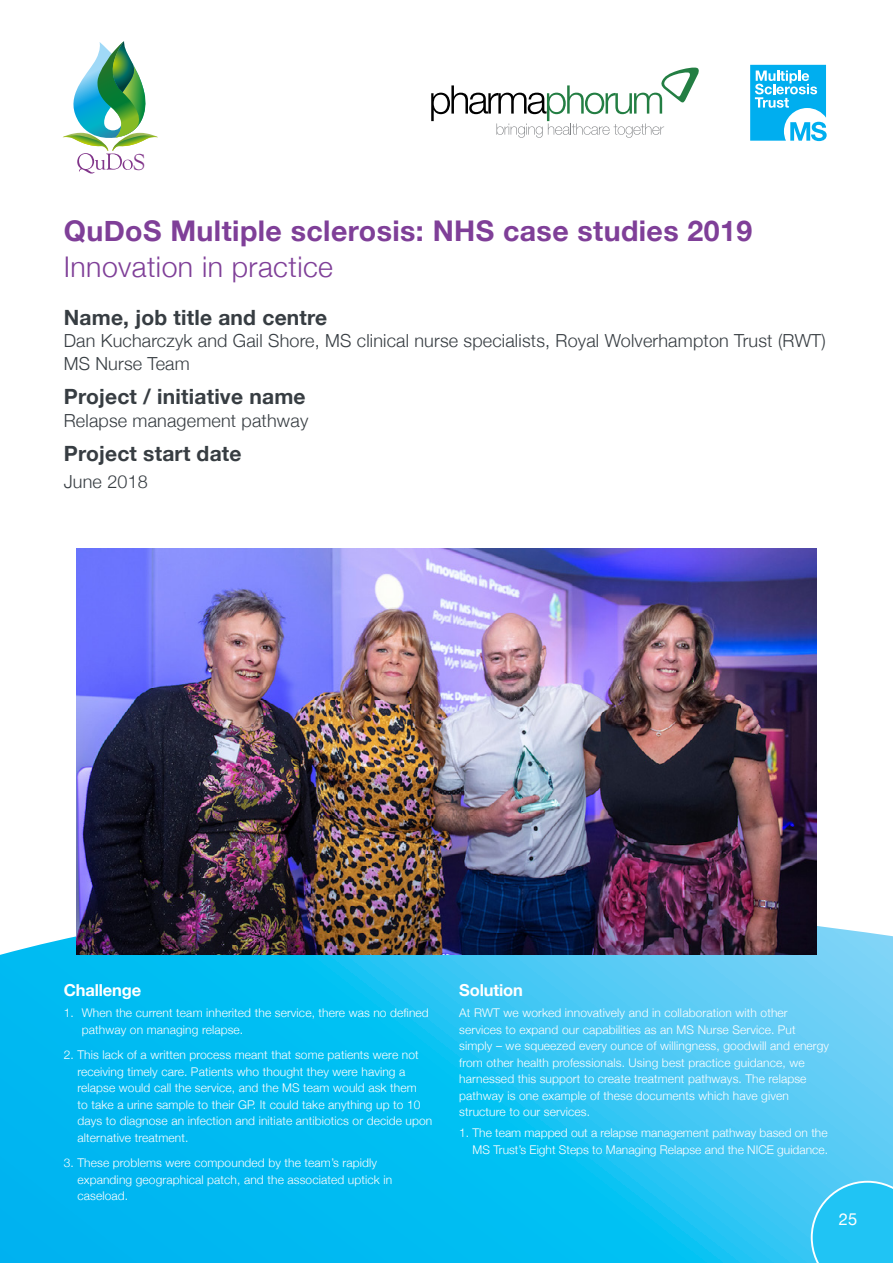
<style>
.page{position:relative;width:893px;height:1263px;background:#fff}
.page>*{position:absolute;margin:0;border:0;box-sizing:border-box;transform-origin:0 0}
.t1{font:700 28.5px "Helvetica Neue";letter-spacing:.015em;color:#7f3f98}
.t2{font:300 28.5px "Helvetica Neue";letter-spacing:.015em;color:#7f3f98}
.t3{font:22.65px "LTC Goudy Oldstyle Pro";color:#81358a}
.t4{font:700 21px "Helvetica Neue";letter-spacing:.01em;color:#373d42}
.t5{font:300 18px/22.5px "Helvetica Neue";letter-spacing:.01em;color:#373d42}
.t6{font:700 16.5px "Helvetica Neue";letter-spacing:-.01em;color:#fff}
.t7{font:16.5px "Helvetica Neue";color:#fff}
.t8{font:300 12px/16.5px "Helvetica Neue";letter-spacing:.01em;color:#fff}
</style>
<div class="page">
<svg style="left:0;top:926px;width:893px;height:337px;background:#1fc1f2"></svg>
<svg style="left:62px;top:41px;width:96px;height:133px"></svg>
<svg style="left:750px;top:64px;width:76px;height:1px"></svg>
<svg style="left:750px;top:65px;width:77px;height:76px"></svg>
<svg style="left:431px;top:68px;width:268px;height:70px"></svg>
<svg style="left:811px;top:1181px;width:82px;height:82px;background:#2dc6f4"></svg>
<img style="left:76px;top:548px;width:741px;height:406px">
<h2 class="t3" style="left:133px;top:149px;width:14px">S</h2>
<h1 class="t1" style="left:64px;top:209px;width:690px">QuDoS Multiple sclerosis: NHS case studies 2019</h1>
<h1 class="t2" style="left:64px;top:244px;width:271px">Innovation in practice</h1>
<h3 class="t4" style="left:64px;top:301px;width:265px">Name, job title and centre</h3>
<h3 class="t5" style="left:64px;top:328px;width:763px">Dan Kucharczyk and Gail Shore, MS clinical nurse specialists, Royal Wolverhampton Trust (RWT)<br>MS Nurse Team</h3>
<h3 class="t4" style="left:64px;top:380px;width:243px">Project / initiative name</h3>
<h3 class="t5" style="left:64px;top:408px;width:246px">Relapse management pathway</h3>
<h3 class="t4" style="left:64px;top:437px;width:179px">Project start date</h3>
<h3 class="t5" style="left:64px;top:469px;width:86px">June 2018</h3>
<h3 class="t6" style="left:64px;top:977px;width:79px">Challenge</h3>
<p class="t8" style="left:82px;top:1004px;width:348px;text-indent:-18px">1. When the current team inherited the service, there was no defined pathway on managing relapse.</p>
<p class="t8" style="left:77px;top:1046px;width:356px;text-indent:-14px">2. This lack of a written process meant that some patients were not receiving timely care. Patients who thought they were having a relapse would call the service, and the MS team would ask them<br>to take a urine sample to their GP. It could take anything up to 10 days to diagnose an infection and initiate antibiotics or decide upon alternative treatment.</p>
<p class="t8" style="left:77px;top:1154px;width:316px;text-indent:-14px">3. These problems were compounded by the team’s rapidly expanding geographical patch, and the associated uptick in caseload.</p>
<h3 class="t6" style="left:459px;top:977px;width:65px">Solution</h3>
<p class="t8" style="left:459px;top:1004px;width:371px">At RWT we worked innovatively and in collaboration with other services to expand our capabilities as an MS Nurse Service. Put simply – we squeezed every ounce of willingness, goodwill and energy from other health professionals. Using best practice guidance, we harnessed this support to create treatment pathways. The relapse pathway is one example of these documents which have given structure to our services.</p>
<p class="t8" style="left:459px;top:1124px;width:370px;text-align:right">1. The team mapped out a relapse management pathway based on the<br>MS Trust’s Eight Steps to Managing Relapse and the NICE guidance.</p>
<h3 class="t7" style="left:839px;top:1207px;width:20px">25</h3>
</div>
